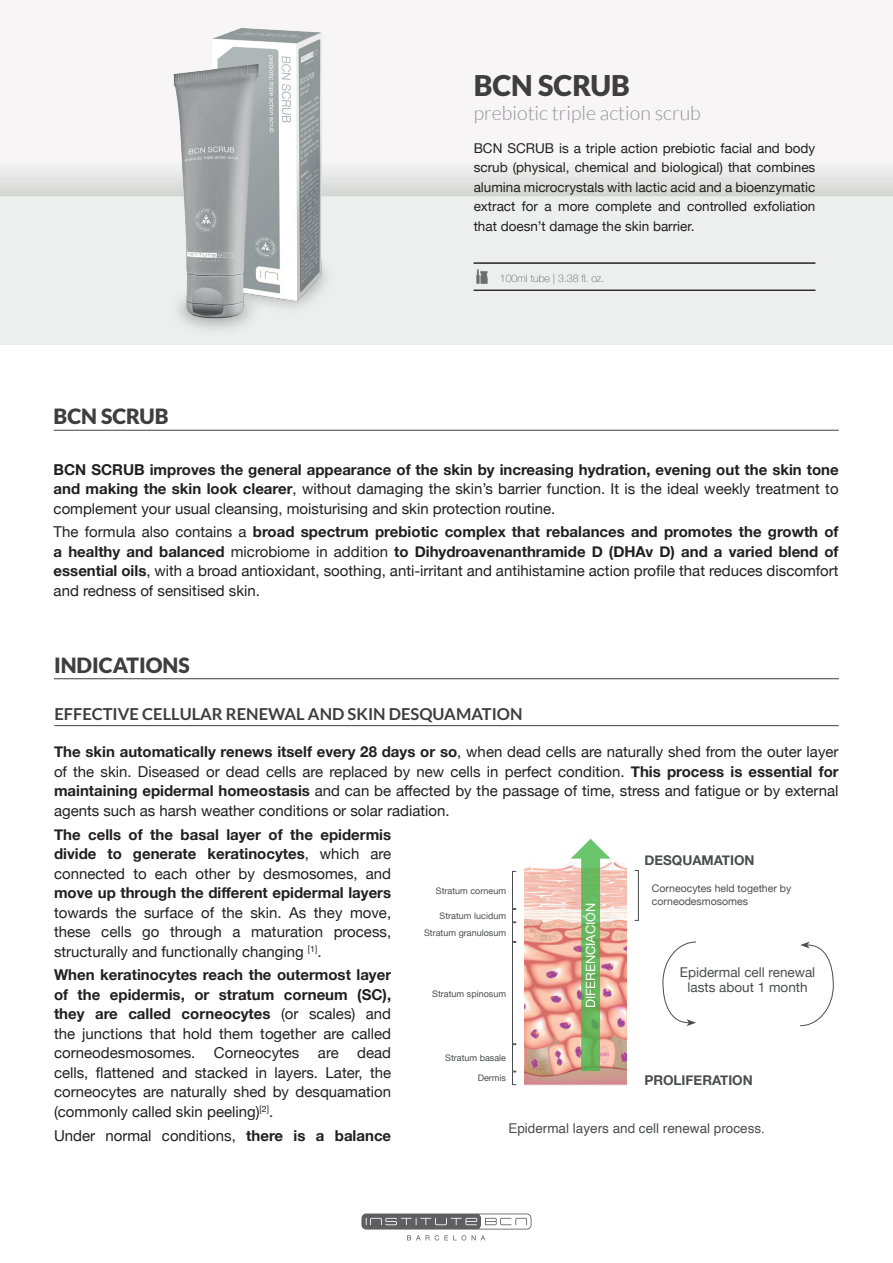
<style>
.page{position:relative;width:893px;height:1263px;background:#fff}
.page>*{position:absolute;margin:0;border:0;box-sizing:border-box;transform-origin:0 0}
.t1{font:900 28.5px "Lato";color:#3e3e3f}
.t2{font:900 21px "Lato";color:#3e3e3f}
.t3{font:300 19.5px "Lato";color:#919396}
.t4{font:700 16.5px "Lato";color:#3e3e3f}
.t5{font:15px/19.5px "Helvetica Neue";color:#231f20;text-align:justify}
.t6{font:700 15px/19.5px "Helvetica Neue";color:#231f20;text-align:justify}
.t7{font:13.5px/19.5px "Helvetica Neue";color:#231f20;text-align:justify}
.t8{font:13.5px "Helvetica";color:#4b4c4d}
.t9{font:13.5px/15px "Helvetica Neue";color:#4b4c4d;text-align:center}
.t10{font:700 13.5px "Helvetica Neue";color:#4b4c4d}
.t11{font:12.75px "Helvetica Neue";color:#fff}
.t12{font:10.5px/13.5px "Helvetica Neue";color:#4b4c4d}
.t13{font:100 10.5px "Helvetica Neue";color:#57585a}
.t14{font:9px/17.5px "Helvetica Neue";color:#4b4c4d;text-align:right}
.s1{font-weight:700}
.s2{font-weight:400}
</style>
<div class="page">
<svg style="left:361px;top:1213px;width:170px;height:16px"></svg>
<svg style="left:407px;top:1235px;width:59px;height:5px"></svg>
<svg style="left:472px;top:1235px;width:13px;height:5px"></svg>
<img style="left:0;top:162px;width:893px;height:183px">
<hr style="left:54px;top:678px;width:785px;height:1px;background:#3e3e3f">
<hr style="left:478px;top:290px;width:337px;height:1px;background:#231f20">
<hr style="left:478px;top:263px;width:337px;height:1px;background:#231f20">
<img style="left:474px;top:268px;width:16px;height:17px">
<hr style="left:54px;top:430px;width:785px;height:1px;background:#3e3e3f">
<hr style="left:54px;top:725px;width:785px;height:1px;background:#3e3e3f">
<img style="left:80px;top:27px;width:315px;height:317px">
<img style="left:525px;top:858px;width:101px;height:227px">
<div style="left:512px;top:871px;width:5px;height:38px;border:1px solid #4b4c4d"></div>
<div style="left:512px;top:909px;width:5px;height:13px;border:1px solid #4b4c4d"></div>
<div style="left:512px;top:922px;width:5px;height:20px;border:1px solid #4b4c4d"></div>
<div style="left:512px;top:942px;width:5px;height:102px;border:1px solid #4b4c4d"></div>
<div style="left:512px;top:1044px;width:5px;height:27px;border:1px solid #4b4c4d"></div>
<div style="left:512px;top:1071px;width:5px;height:14px;border:1px solid #4b4c4d"></div>
<svg style="left:662px;top:941px;width:34px;height:85px"></svg>
<svg style="left:800px;top:941px;width:34px;height:85px"></svg>
<svg style="left:571px;top:839px;width:39px;height:232px;background:#adb887"></svg>
<div style="left:634px;top:870px;width:5px;height:51px;border:1px solid #4b4c4d"></div>
<h1 class="t1" style="left:474px;top:69px;width:158px">BCN SCRUB</h1>
<h3 class="t3" style="left:474px;top:103px;width:229px">prebiotic triple action scrub</h3>
<p class="t7" style="left:474px;top:139px;width:343px">BCN SCRUB is a triple action prebiotic facial and body scrub (physical, chemical and biological) that combines alumina microcrystals with lactic acid and a bioenzymatic extract for a more complete and controlled exfoliation that doesn’t damage the skin barrier.</p>
<h2 class="t2" style="left:54px;top:404px;width:117px">BCN SCRUB</h2>
<p class="t13" style="left:500px;top:270px;width:106px">100ml tube | 3.38 fl. oz.</p>
<p class="t5" style="left:54px;top:460px;width:786px"><span class="s1">BCN SCRUB improves the general appearance of the skin by increasing hydration, evening out the skin tone and making the skin look clearer</span>, without damaging the skin’s barrier function. It is the ideal weekly treatment to complement your usual cleansing, moisturising and skin protection routine.</p>
<p class="t5" style="left:54px;top:523px;width:786px">The formula also contains a <span class="s1">broad spectrum prebiotic complex that rebalances and promotes the growth of a healthy and balanced</span> microbiome in addition <span class="s1">to Dihydroavenanthramide D (DHAv D) and a varied blend of essential oils</span>, with a broad antioxidant, soothing, anti-irritant and antihistamine action profile that reduces discomfort and redness of sensitised skin.</p>
<h2 class="t2" style="left:54px;top:653px;width:137px">INDICATIONS</h2>
<p class="t4" style="left:54px;top:705px;width:470px">EFFECTIVE CELLULAR RENEWAL AND SKIN DESQUAMATION</p>
<p class="t5" style="left:54px;top:743px;width:786px"><span class="s1">The skin automatically renews itself every 28 days or so</span>, when dead cells are naturally shed from the outer layer of the skin. Diseased or dead cells are replaced by new cells in perfect condition. <span class="s1">This process is essential for maintaining epidermal homeostasis</span> and can be affected by the passage of time, stress and fatigue or by external agents such as harsh weather conditions or solar radiation.</p>
<p class="t6" style="left:54px;top:825px;width:339px">The cells of the basal layer of the epidermis divide to generate keratinocytes<span class="s2">, which are connected to each other by desmosomes, and</span></p>
<p class="t6" style="left:54px;top:883px;width:339px">move up through the different epidermal layers</p>
<p class="t5" style="left:54px;top:903px;width:339px">towards the surface of the skin. As they move, these cells go through a maturation process, structurally and functionally changing <sup>[1]</sup>.</p>
<p class="t5" style="left:54px;top:966px;width:339px"><span class="s1">When keratinocytes reach the outermost layer of the epidermis, or stratum corneum (SC), they are called corneocytes</span> (or scales) and the junctions that hold them together are called corneodesmosomes. Corneocytes are dead cells, flattened and stacked in layers. Later, the corneocytes are naturally shed by desquamation (commonly called skin peeling)<sup>[2]</sup>.</p>
<p class="t5" style="left:54px;top:1126px;width:339px">Under normal conditions, <span class="s1">there is a balance</span></p>
<p class="t10" style="left:644px;top:849px;width:112px">DESQUAMATION</p>
<p class="t12" style="left:652px;top:882px;width:141px">Corneocytes held together by corneodesmosomes</p>
<p class="t14" style="left:436px;top:883px;width:72px">Stratum corneum</p>
<p class="t14" style="left:424px;top:907px;width:83px">Stratum lucidum<br>Stratum granulosum</p>
<p class="t11" style="left:581px;top:1008px;width:107px;rotate:-90deg">DIFERENCIACIÓN</p>
<p class="t9" style="left:680px;top:966px;width:137px">Epidermal cell renewal lasts about 1 month</p>
<p class="t14" style="left:432px;top:986px;width:75px">Stratum spinosum</p>
<p class="t14" style="left:445px;top:1049px;width:62px">Stratum basale</p>
<p class="t14" style="left:478px;top:1070px;width:30px">Dermis</p>
<p class="t10" style="left:644px;top:1070px;width:110px">PROLIFERATION</p>
<p class="t8" style="left:508px;top:1118px;width:258px">Epidermal layers and cell renewal process.</p>
</div>
